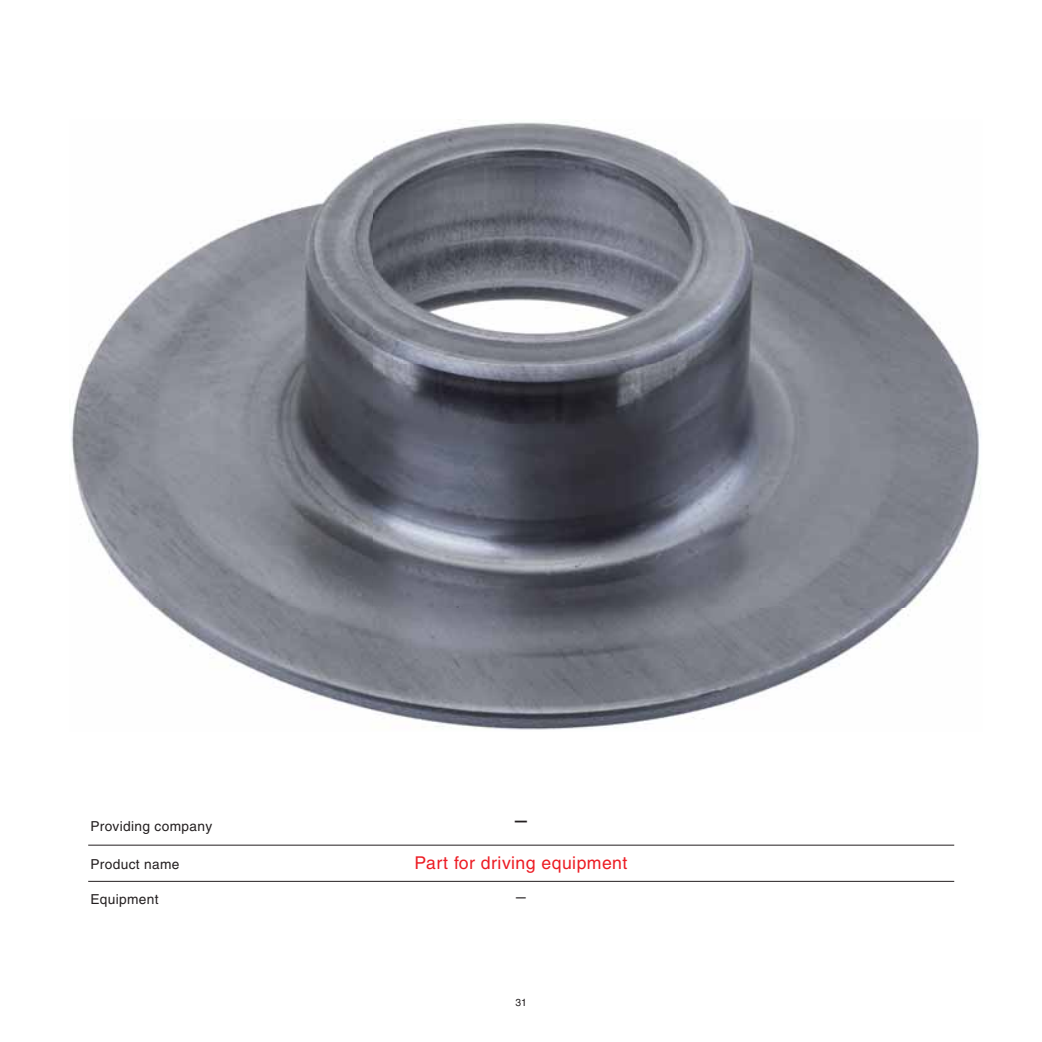
<style>
.page{position:relative;width:1042px;height:1042px;background:#fff}
.page>*{position:absolute;margin:0;border:0;box-sizing:border-box;transform-origin:0 0}
.t1{font:17.68px "Helvetica";letter-spacing:.025em;color:#ed1c24}
.t2{font:16.97px "Koz Go Pro Bold 90 msp RKSJ H";color:#231f20}
.t3{font:13.65px "Helvetica";letter-spacing:.025em;color:#231f20}
.t4{font:13.65px "Koz Go Pro Medium 90 msp RKSJ H";color:#231f20}
.t5{font:10.15px "Helvetica";color:#231f20}
</style>
<div class="page">
<hr style="left:88px;top:844px;width:866px;height:1px;background:#231f20">
<hr style="left:88px;top:880px;width:866px;height:1px;background:#231f20">
<img style="left:71px;top:122px;width:910px;height:608px">
<p class="t3" style="left:90px;top:821px;width:123px">Providing company</p>
<p class="t2" style="left:512px;top:815px;width:19px">－</p>
<p class="t3" style="left:90px;top:858px;width:91px">Product name</p>
<p class="t1" style="left:414px;top:855px;width:214px">Part for driving equipment</p>
<p class="t3" style="left:90px;top:894px;width:70px">Equipment</p>
<p class="t4" style="left:514px;top:892px;width:15px">－</p>
<p class="t5" style="left:515px;top:998px;width:13px">31</p>
</div>
